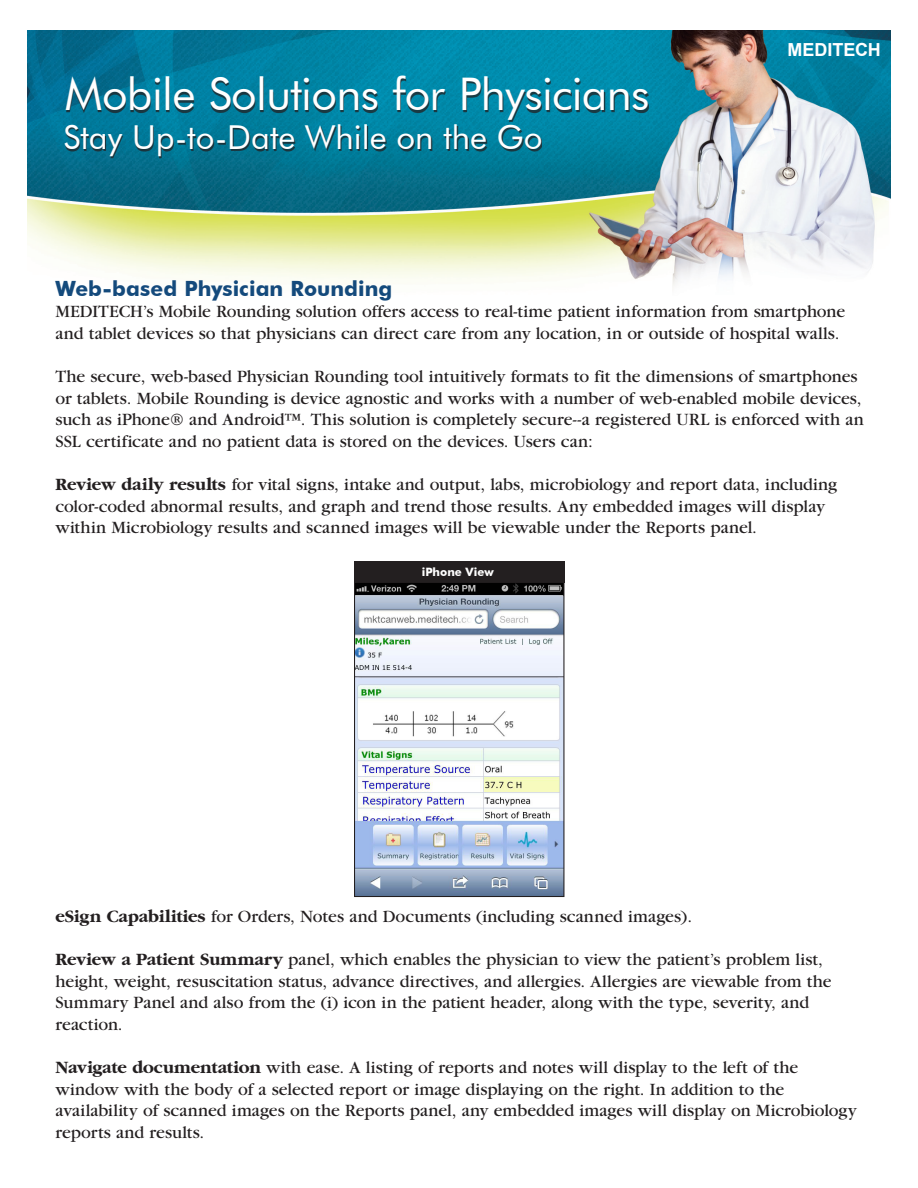
<style>
.page{position:relative;width:918px;height:1188px;background:#fff}
.page>*{position:absolute;margin:0;border:0;box-sizing:border-box;transform-origin:0 0}
.t1{font:45px "Futura BT";letter-spacing:-.015em;color:#fff}
.t2{font:33px "Futura BT";color:#fff}
.t3{font:700 21px "Futura BT";color:#144a7c}
.t4{font:18px/21.6px "Garamond";color:#231f20}
.t5{font:700 18px "Arial";color:#fff}
.t6{font:700 11.55px "Futura BT";color:#fff}
.s1{font-weight:700}
</style>
<div class="page">
<img style="left:27px;top:30px;width:864px;height:256px">
<div style="left:66px;top:78px;width:583px;height:44px;background:#231f20;opacity:.75"></div>
<div style="left:65px;top:126px;width:477px;height:32px;background:#231f20;opacity:.75"></div>
<div style="left:354px;top:561px;width:210px;height:21px;background:#231f20"></div>
<img style="left:356px;top:584px;width:206px;height:311px">
<div style="left:354px;top:582px;width:210px;height:315px;border:1px solid #231f20"></div>
<p class="t1" style="left:65px;top:67px;width:586px">Mobile Solutions for Physicians</p>
<p class="t2" style="left:63px;top:117px;width:481px">Stay Up-to-Date While on the Go</p>
<p class="t5" style="left:787px;top:37px;width:95px">MEDITECH</p>
<p class="t3" style="left:56px;top:275px;width:338px">Web-based Physician Rounding</p>
<p class="t4" style="left:56px;top:301px;width:791px">MEDITECH’s Mobile Rounding solution offers access to real-time patient information from smartphone and tablet devices so that physicians can direct care from any location, in or outside of hospital walls.</p>
<p class="t4" style="left:56px;top:366px;width:810px">The secure, web-based Physician Rounding tool intuitively formats to fit the dimensions of smartphones or tablets. Mobile Rounding is device agnostic and works with a number of web-enabled mobile devices, such as iPhone® and Android™. This solution is completely secure--a registered URL is enforced with an SSL certificate and no patient data is stored on the devices. Users can:</p>
<p class="t4" style="left:56px;top:474px;width:783px"><span class="s1">Review daily results</span> for vital signs, intake and output, labs, microbiology and report data, including color-coded abnormal results, and graph and trend those results. Any embedded images will display within Microbiology results and scanned images will be viewable under the Reports panel.</p>
<p class="t6" style="left:422px;top:564px;width:74px">iPhone View</p>
<p class="t4" style="left:56px;top:906px;width:638px"><span class="s1">eSign Capabilities</span> for Orders, Notes and Documents (including scanned images).</p>
<p class="t4" style="left:56px;top:949px;width:778px"><span class="s1">Review a Patient Summary</span> panel, which enables the physician to view the patient’s problem list, height, weight, resuscitation status, advance directives, and allergies. Allergies are viewable from the Summary Panel and also from the (i) icon in the patient header, along with the type, severity, and reaction.</p>
<p class="t4" style="left:56px;top:1057px;width:803px"><span class="s1">Navigate documentation</span> with ease. A listing of reports and notes will display to the left of the window with the body of a selected report or image displaying on the right. In addition to the availability of scanned images on the Reports panel, any embedded images will display on Microbiology reports and results.</p>
</div>
